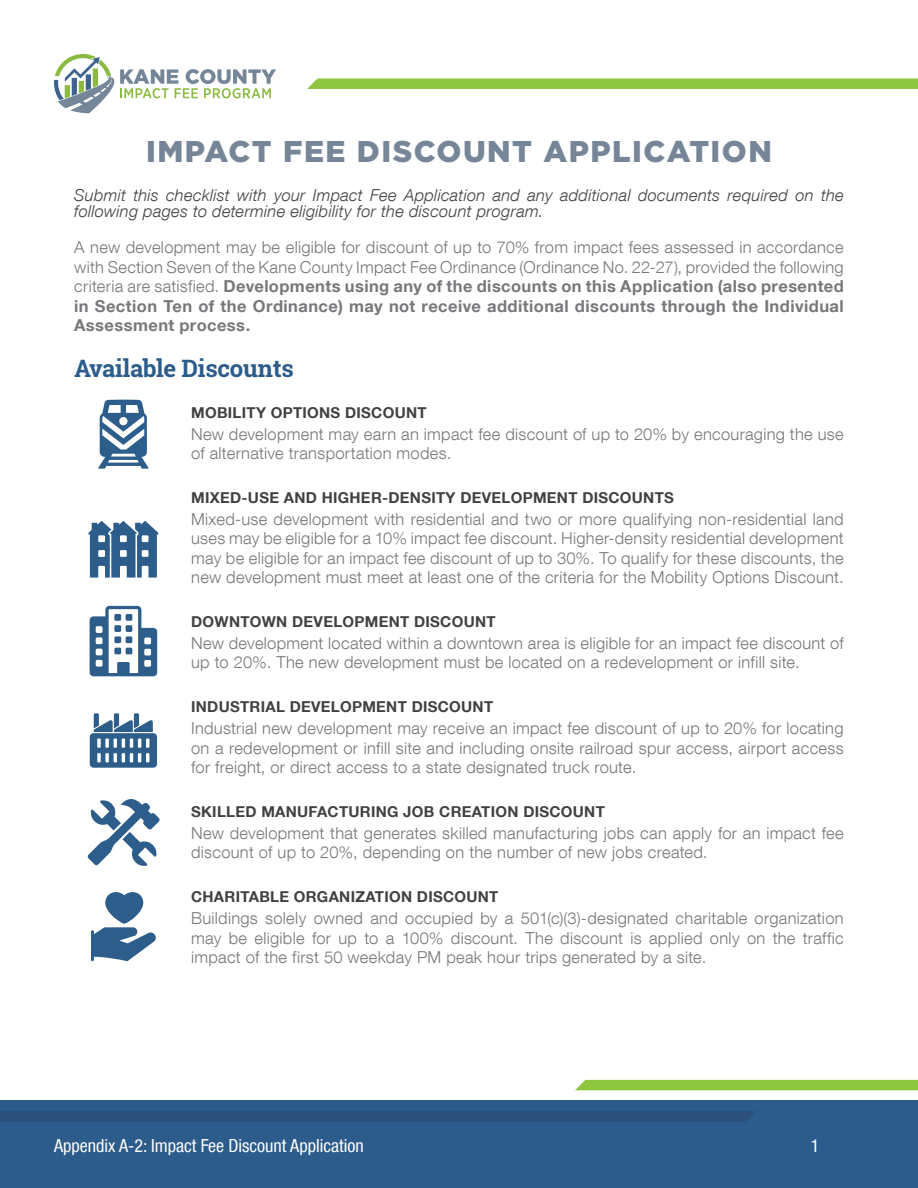
<style>
.page{position:relative;width:918px;height:1188px;background:#fff}
.page>*{position:absolute;margin:0;border:0;box-sizing:border-box;transform-origin:0 0}
.t1{font:900 30px "Gotham";letter-spacing:.05em;color:#768698}
.t2{font:700 24px "Roboto Slab";letter-spacing:-.01em;color:#2c5c8b}
.t3{font:condensed 18px "Helvetica Neue LT Com";color:#fff}
.t4{font:300 16.5px/19.5px "Helvetica Neue LT Com";letter-spacing:.02em;color:#77787b;text-align:justify}
.t5{font:italic 300 16.5px/16.5px "Helvetica Neue LT Com";letter-spacing:.015em;color:#414042}
.t6{font:700 15px "Helvetica Neue LT Com";letter-spacing:.02em;color:#414042}
.s1{font-weight:700}
</style>
<div class="page">
<div style="left:0;top:1100px;width:918px;height:88px;background:#2c5c8b"></div>
<div style="left:571px;top:1080px;width:347px;height:10px;background:#8fc640"></div>
<div style="left:0;top:1111px;width:758px;height:11px;background:#2c5079"></div>
<svg style="left:571px;top:1079px;width:19px;height:12px"></svg>
<svg style="left:746px;top:1111px;width:12px;height:11px"></svg>
<svg style="left:54px;top:54px;width:222px;height:59px"></svg>
<div style="left:304px;top:78px;width:614px;height:11px;background:#8fc640"></div>
<svg style="left:304px;top:78px;width:18px;height:11px"></svg>
<svg style="left:98px;top:400px;width:51px;height:69px"></svg>
<svg style="left:88px;top:521px;width:70px;height:57px"></svg>
<svg style="left:90px;top:606px;width:67px;height:70px"></svg>
<svg style="left:90px;top:713px;width:67px;height:55px"></svg>
<svg style="left:87px;top:799px;width:73px;height:67px"></svg>
<svg style="left:91px;top:892px;width:65px;height:69px"></svg>
<h1 class="t1" style="left:146px;top:131px;width:627px">IMPACT FEE DISCOUNT APPLICATION</h1>
<p class="t5" style="left:74px;top:186px;width:771px">Submit this checklist with your Impact Fee Application and any additional documents required on the following pages to determine eligibility for the discount program.</p>
<p class="t4" style="left:74px;top:237px;width:771px">A new development may be eligible for discount of up to 70% from impact fees assessed in accordance with Section Seven of the Kane County Impact Fee Ordinance (Ordinance No. 22-27), provided the following criteria are satisfied. <span class="s1">Developments using any of the discounts on this Application (also presented in Section Ten of the Ordinance) may not receive additional discounts through the Individual Assessment process.</span></p>
<h2 class="t2" style="left:74px;top:352px;width:221px">Available Discounts</h2>
<p class="t6" style="left:191px;top:403px;width:237px">MOBILITY OPTIONS DISCOUNT</p>
<p class="t4" style="left:191px;top:424px;width:654px">New development may earn an impact fee discount of up to 20% by encouraging the use of alternative transportation modes.</p>
<p class="t6" style="left:191px;top:488px;width:484px">MIXED-USE AND HIGHER-DENSITY DEVELOPMENT DISCOUNTS</p>
<p class="t4" style="left:191px;top:509px;width:654px">Mixed-use development with residential and two or more qualifying non-residential land uses may be eligible for a 10% impact fee discount. Higher-density residential development may be eligible for an impact fee discount of up to 30%. To qualify for these discounts, the new development must meet at least one of the criteria for the Mobility Options Discount.</p>
<p class="t6" style="left:191px;top:612px;width:306px">DOWNTOWN DEVELOPMENT DISCOUNT</p>
<p class="t4" style="left:191px;top:633px;width:654px">New development located within a downtown area is eligible for an impact fee discount of up to 20%. The new development must be located on a redevelopment or infill site.</p>
<p class="t6" style="left:191px;top:698px;width:304px">INDUSTRIAL DEVELOPMENT DISCOUNT</p>
<p class="t4" style="left:191px;top:718px;width:654px">Industrial new development may receive an impact fee discount of up to 20% for locating on a redevelopment or infill site and including onsite railroad spur access, airport access for freight, or direct access to a state designated truck route.</p>
<p class="t6" style="left:191px;top:802px;width:415px">SKILLED MANUFACTURING JOB CREATION DISCOUNT</p>
<p class="t4" style="left:191px;top:823px;width:654px">New development that generates skilled manufacturing jobs can apply for an impact fee discount of up to 20%, depending on the number of new jobs created.</p>
<p class="t6" style="left:191px;top:888px;width:309px">CHARITABLE ORGANIZATION DISCOUNT</p>
<p class="t4" style="left:191px;top:908px;width:654px">Buildings solely owned and occupied by a 501(c)(3)-designated charitable organization may be eligible for up to a 100% discount. The discount is applied only on the traffic impact of the first 50 weekday PM peak hour trips generated by a site.</p>
<p class="t3" style="left:54px;top:1135px;width:311px">Appendix A-2: Impact Fee Discount Application</p>
<p class="t3" style="left:811px;top:1135px;width:10px">1</p>
</div>
